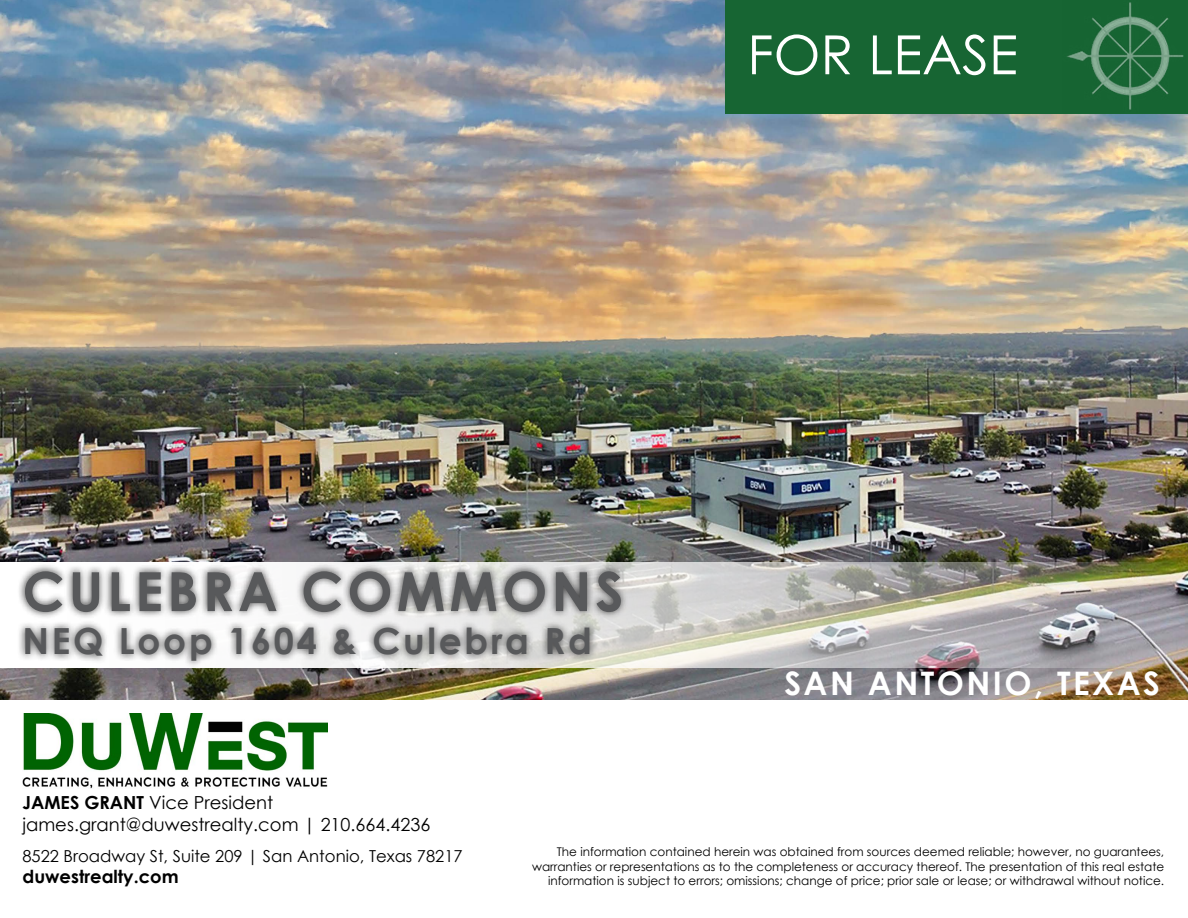
<style>
.page{position:relative;width:1188px;height:918px;background:#fff}
.page>*{position:absolute;margin:0;border:0;box-sizing:border-box;transform-origin:0 0}
.t1{font:700 54px "Century Gothic";letter-spacing:.075em;color:#58595b}
.t2{font:54px "Century Gothic";color:#fff}
.t3{font:700 36px "Century Gothic";letter-spacing:.075em;color:#58595b}
.t4{font:700 32.4px "Century Gothic";letter-spacing:.075em;color:#fff}
.t5{font:18px/21.6px "Century Gothic";color:#000}
.t6{font:700 18px "Century Gothic";color:#000}
.t7{font:16.5px "Century Gothic";color:#000}
.t8{font:12px/14.4px "Century Gothic";color:#000;text-align:right}
.s1{font-weight:700}
</style>
<div class="page">
<img style="left:0;top:1px;width:1188px;height:699px">
<img style="left:0;top:562px;width:1185px;height:105px">
<div style="left:725px;top:0;width:463px;height:114px;background:#176533"></div>
<img style="left:1067px;top:2px;width:117px;height:108px">
<div style="left:17px;top:563px;width:612px;height:106px;background:#000;opacity:.75"></div>
<img style="left:22px;top:713px;width:305px;height:76px">
<h1 class="t2" style="left:747px;top:17px;width:272px">FOR LEASE</h1>
<h1 class="t1" style="left:22px;top:551px;width:603px">CULEBRA COMMONS</h1>
<h2 class="t3" style="left:22px;top:614px;width:571px">NEQ Loop 1604 &amp; Culebra Rd</h2>
<h3 class="t4" style="left:784px;top:658px;width:377px">SAN ANTONIO, TEXAS</h3>
<h3 class="t5" style="left:22px;top:792px;width:409px"><span class="s1">JAMES GRANT</span> Vice President james.grant@duwestrealty.com | 210.664.4236</h3>
<h3 class="t7" style="left:22px;top:844px;width:442px">8522 Broadway St, Suite 209 | San Antonio, Texas 78217</h3>
<h3 class="t6" style="left:22px;top:863px;width:158px">duwestrealty.com</h3>
<p class="t8" style="left:532px;top:845px;width:634px">The information contained herein was obtained from sources deemed reliable; however, no guarantees, warranties or representations as to the completeness or accuracy thereof. The presentation of this real estate information is subject to errors; omissions; change of price; prior sale or lease; or withdrawal without notice.</p>
</div>
